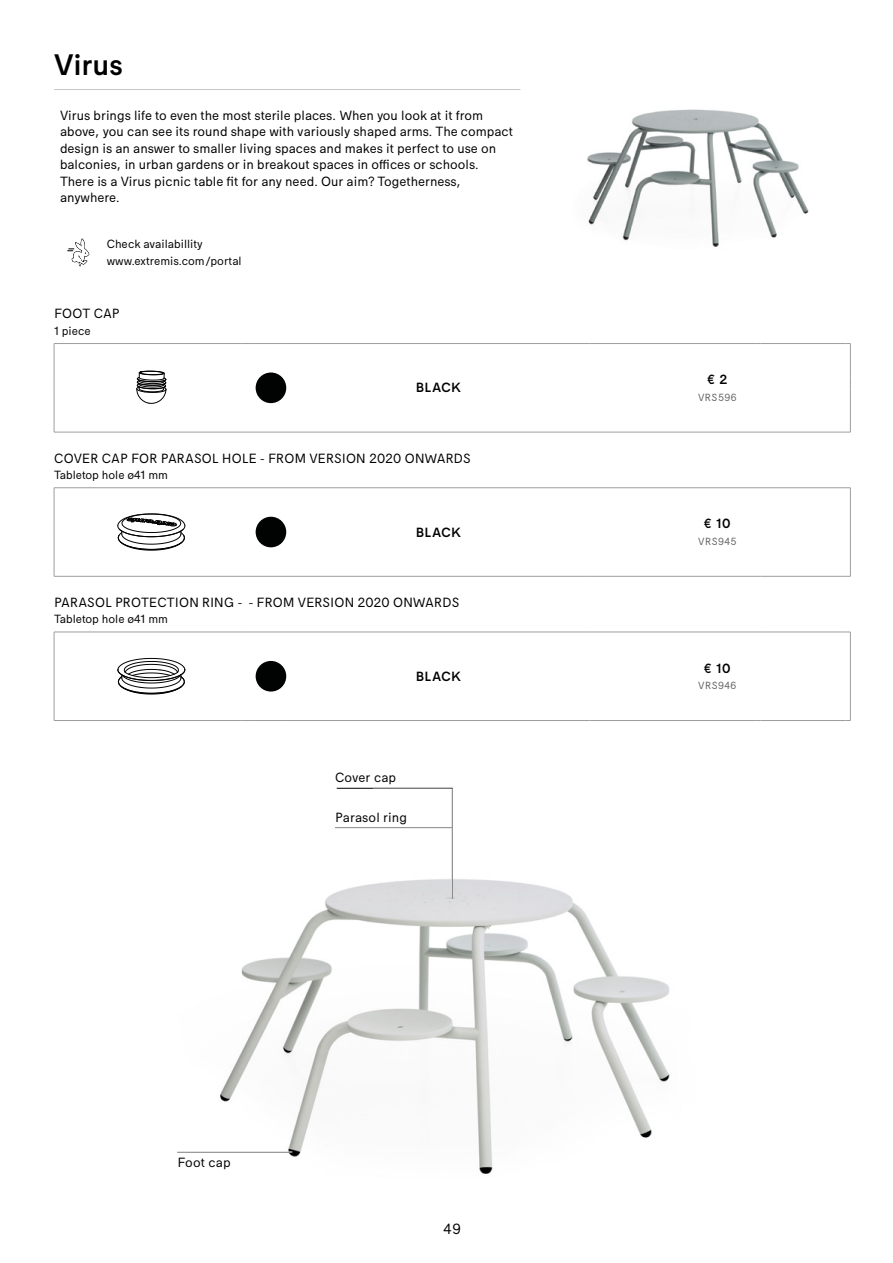
<style>
.page{position:relative;width:893px;height:1263px;background:#fff}
.page>*{position:absolute;margin:0;border:0;box-sizing:border-box;transform-origin:0 0}
.t1{font:500 30px "Extremis Compakt";letter-spacing:.01em;color:#000}
.t2{font:15px "Extremis Compakt";color:#000}
.t3{font:13.5px/16.5px "Extremis Compakt";color:#000}
.t4{font:13.5px "Extremis Compakt";letter-spacing:.02em;color:#000}
.t5{font:13.5px "Extremis Compakt";letter-spacing:.025em;color:#000}
.t6{font:500 13.5px "Extremis Compakt";letter-spacing:.06em;color:#000}
.t7{font:12px/16.5px "Extremis Compakt";color:#000}
.t8{font:10.5px "Extremis Compakt";letter-spacing:.04em;color:#646363}
</style>
<div class="page">
<img style="left:177px;top:852px;width:493px;height:322px">
<hr style="left:177px;top:1152px;width:115px;height:1px;background:#fff">
<hr style="left:54px;top:89px;width:466px;height:1px;background:#c6c6c6">
<img style="left:587px;top:109px;width:222px;height:138px">
<svg style="left:336px;top:788px;width:116px;height:111px"></svg>
<hr style="left:335px;top:827px;width:117px;height:1px;background:#000">
<hr style="left:335px;top:828px;width:117px;height:1px;background:#fff">
<hr style="left:54px;top:343px;width:187px;height:1px;background:#9d9d9c">
<hr style="left:54px;top:344px;width:1px;height:34px;background:#9d9d9c">
<svg style="left:241px;top:343px;width:13px;height:1px"></svg>
<hr style="left:254px;top:343px;width:34px;height:1px;background:#9d9d9c">
<hr style="left:589px;top:343px;width:166px;height:1px;background:#9d9d9c">
<hr style="left:760px;top:343px;width:85px;height:1px;background:#9d9d9c">
<hr style="left:850px;top:344px;width:1px;height:34px;background:#9d9d9c">
<svg style="left:54px;top:378px;width:1px;height:12px"></svg>
<hr style="left:54px;top:390px;width:1px;height:42px;background:#9d9d9c">
<hr style="left:850px;top:390px;width:1px;height:42px;background:#9d9d9c">
<hr style="left:288px;top:343px;width:301px;height:1px;background:#9d9d9c">
<svg style="left:850px;top:378px;width:1px;height:12px"></svg>
<hr style="left:54px;top:432px;width:187px;height:1px;background:#9d9d9c">
<svg style="left:241px;top:432px;width:13px;height:1px"></svg>
<hr style="left:254px;top:432px;width:34px;height:1px;background:#9d9d9c">
<hr style="left:288px;top:432px;width:301px;height:1px;background:#9d9d9c">
<hr style="left:589px;top:432px;width:166px;height:1px;background:#9d9d9c">
<hr style="left:760px;top:432px;width:85px;height:1px;background:#9d9d9c">
<svg style="left:136px;top:371px;width:31px;height:33px"></svg>
<div style="left:256px;top:372px;width:30px;height:31px;background:#010202;border-radius:50%"></div>
<hr style="left:54px;top:487px;width:187px;height:1px;background:#9d9d9c">
<hr style="left:54px;top:488px;width:1px;height:34px;background:#9d9d9c">
<svg style="left:241px;top:487px;width:13px;height:1px"></svg>
<hr style="left:254px;top:487px;width:34px;height:1px;background:#9d9d9c">
<hr style="left:589px;top:487px;width:166px;height:1px;background:#9d9d9c">
<hr style="left:760px;top:487px;width:85px;height:1px;background:#9d9d9c">
<hr style="left:850px;top:488px;width:1px;height:34px;background:#9d9d9c">
<svg style="left:54px;top:522px;width:1px;height:12px"></svg>
<hr style="left:54px;top:534px;width:1px;height:42px;background:#9d9d9c">
<hr style="left:850px;top:534px;width:1px;height:42px;background:#9d9d9c">
<hr style="left:288px;top:487px;width:301px;height:1px;background:#9d9d9c">
<svg style="left:850px;top:522px;width:1px;height:12px"></svg>
<hr style="left:54px;top:576px;width:187px;height:1px;background:#9d9d9c">
<svg style="left:241px;top:576px;width:13px;height:1px"></svg>
<hr style="left:254px;top:576px;width:34px;height:1px;background:#9d9d9c">
<hr style="left:288px;top:576px;width:301px;height:1px;background:#9d9d9c">
<hr style="left:589px;top:576px;width:166px;height:1px;background:#9d9d9c">
<hr style="left:760px;top:576px;width:85px;height:1px;background:#9d9d9c">
<svg style="left:118px;top:514px;width:67px;height:36px"></svg>
<div style="left:256px;top:517px;width:30px;height:30px;background:#010202;border-radius:50%"></div>
<hr style="left:54px;top:632px;width:187px;height:1px;background:#9d9d9c">
<hr style="left:54px;top:632px;width:1px;height:34px;background:#9d9d9c">
<svg style="left:241px;top:632px;width:13px;height:1px"></svg>
<hr style="left:254px;top:632px;width:34px;height:1px;background:#9d9d9c">
<hr style="left:589px;top:632px;width:166px;height:1px;background:#9d9d9c">
<hr style="left:760px;top:632px;width:85px;height:1px;background:#9d9d9c">
<hr style="left:850px;top:632px;width:1px;height:34px;background:#9d9d9c">
<svg style="left:54px;top:666px;width:1px;height:12px"></svg>
<hr style="left:54px;top:678px;width:1px;height:42px;background:#9d9d9c">
<hr style="left:850px;top:678px;width:1px;height:42px;background:#9d9d9c">
<hr style="left:288px;top:632px;width:301px;height:1px;background:#9d9d9c">
<svg style="left:850px;top:666px;width:1px;height:12px"></svg>
<hr style="left:54px;top:720px;width:187px;height:1px;background:#9d9d9c">
<svg style="left:241px;top:720px;width:13px;height:1px"></svg>
<hr style="left:254px;top:720px;width:34px;height:1px;background:#9d9d9c">
<hr style="left:288px;top:720px;width:301px;height:1px;background:#9d9d9c">
<hr style="left:589px;top:720px;width:166px;height:1px;background:#9d9d9c">
<hr style="left:760px;top:720px;width:85px;height:1px;background:#9d9d9c">
<svg style="left:118px;top:658px;width:67px;height:36px"></svg>
<div style="left:256px;top:661px;width:30px;height:30px;background:#010202;border-radius:50%"></div>
<svg style="left:68px;top:238px;width:21px;height:29px"></svg>
<h1 class="t1" style="left:54px;top:46px;width:70px">Virus</h1>
<p class="t3" style="left:60px;top:107px;width:454px">Virus brings life to even the most sterile places. When you look at it from above, you can see its round shape with variously shaped arms. The compact design is an answer to smaller living spaces and makes it perfect to use on balconies, in urban gardens or in breakout spaces in offices or schools.<br>There is a Virus picnic table fit for any need. Our aim? Togetherness, anywhere.</p>
<p class="t7" style="left:107px;top:236px;width:136px">Check availabillity www.extremis.com/portal</p>
<p class="t3" style="left:54px;top:306px;width:67px">FOOT CAP</p>
<p class="t7" style="left:54px;top:323px;width:38px">1 piece</p>
<p class="t6" style="left:416px;top:380px;width:46px">BLACK</p>
<p class="t4" style="left:54px;top:450px;width:418px">COVER CAP FOR PARASOL HOLE - FROM VERSION 2020 ONWARDS</p>
<p class="t7" style="left:54px;top:467px;width:116px">Tabletop hole ø41 mm</p>
<p class="t6" style="left:416px;top:524px;width:46px">BLACK</p>
<p class="t5" style="left:54px;top:594px;width:407px">PARASOL PROTECTION RING - - FROM VERSION 2020 ONWARDS</p>
<p class="t7" style="left:54px;top:611px;width:116px">Tabletop hole ø41 mm</p>
<p class="t6" style="left:416px;top:668px;width:46px">BLACK</p>
<p class="t3" style="left:335px;top:769px;width:63px">Cover cap</p>
<p class="t3" style="left:335px;top:809px;width:74px">Parasol ring</p>
<p class="t3" style="left:177px;top:1154px;width:55px">Foot cap</p>
<p class="t2" style="left:443px;top:1220px;width:19px">49</p>
<p class="t6" style="left:707px;top:371px;width:22px">€ 2</p>
<p class="t8" style="left:698px;top:391px;width:40px">VRS596</p>
<p class="t6" style="left:704px;top:516px;width:28px">€ 10</p>
<p class="t8" style="left:698px;top:535px;width:40px">VRS945</p>
<p class="t6" style="left:704px;top:660px;width:28px">€ 10</p>
<p class="t8" style="left:698px;top:679px;width:40px">VRS946</p>
</div>
